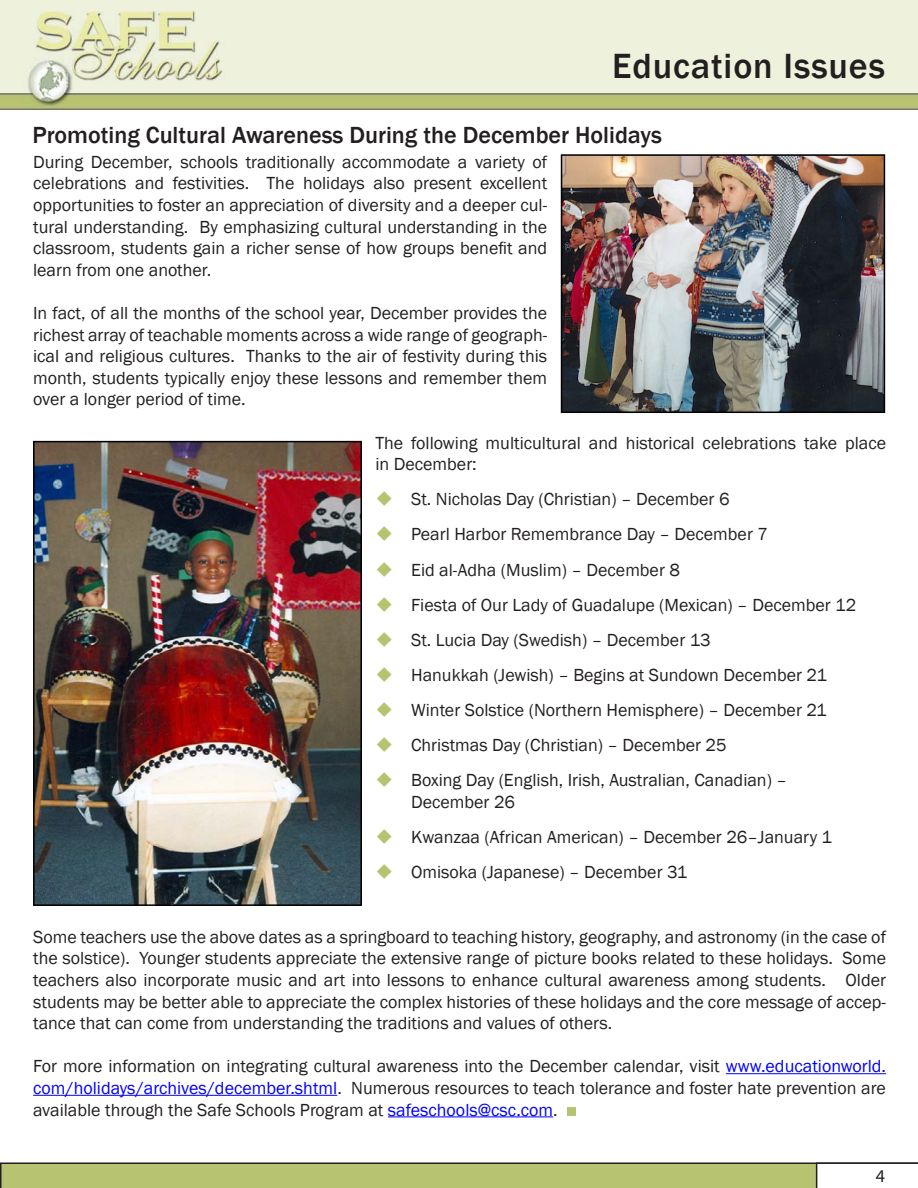
<style>
.page{position:relative;width:918px;height:1188px;background:#fff}
.page>*{position:absolute;margin:0;border:0;box-sizing:border-box;transform-origin:0 0}
.Sub_Page_Section_Hea{font:500 36px "Franklin Gothic";letter-spacing:.025em;color:#231f20}
.Article_Title{font:500 24px "Franklin Gothic";color:#231f20}
.Newsletter_body_text{font:18px/21.6px "Franklin Gothic";color:#231f20;text-align:justify}
.Text_Bullets{font:18px/21.6px "Franklin Gothic";color:#231f20}
.t1{font:18px "Myriad Pro";color:#231f20}
.s1{color:#b8c372}
.s2{color:#00f}
</style>
<div class="page">
<img style="left:0;top:0;width:918px;height:111px">
<svg style="left:0;top:1162px;width:918px;height:26px;background:#b7bf7d"></svg>
<hr style="left:726px;top:1073px;width:160px;height:1px;background:#00f">
<hr style="left:33px;top:1095px;width:304px;height:1px;background:#00f">
<hr style="left:388px;top:1116px;width:165px;height:1px;background:#00f">
<div style="left:567px;top:1107px;width:9px;height:9px;background:#b8c372"></div>
<img style="left:36px;top:444px;width:323px;height:459px">
<div style="left:33px;top:441px;width:329px;height:465px;border:2px solid #000"></div>
<img style="left:564px;top:157px;width:318px;height:253px">
<div style="left:561px;top:154px;width:324px;height:259px;border:2px solid #000"></div>
<p class="Sub_Page_Section_Hea" style="left:612px;top:44px;width:274px">Education Issues</p>
<p class="Article_Title" style="left:32px;top:120px;width:631px">Promoting Cultural Awareness During the December Holidays</p>
<p class="Newsletter_body_text" style="left:33px;top:151px;width:516px">During December, schools traditionally accommodate a variety of celebrations and festivities. The holidays also present excellent opportunities to foster an appreciation of diversity and a deeper cul&shy;tural understanding. By emphasizing cultural understanding in the classroom, students gain a richer sense of how groups benefit and learn from one another.</p>
<p class="Newsletter_body_text" style="left:33px;top:303px;width:516px">In fact, of all the months of the school year, December provides the richest array of teachable moments across a wide range of geograph&shy;ical and religious cultures. Thanks to the air of festivity during this month, students typically enjoy these lessons and remember them over a longer period of time.</p>
<p class="Newsletter_body_text" style="left:375px;top:432px;width:512px">The following multicultural and historical celebrations take place in December:</p>
<p class="Text_Bullets" style="left:375px;top:489px;width:356px"><span class="s1">◆</span> St. Nicholas Day (Christian) – December 6</p>
<p class="Text_Bullets" style="left:375px;top:524px;width:394px"><span class="s1">◆</span> Pearl Harbor Remembrance Day – December 7</p>
<p class="Text_Bullets" style="left:375px;top:559px;width:306px"><span class="s1">◆</span> Eid al-Adha (Muslim) – December 8</p>
<p class="Text_Bullets" style="left:375px;top:594px;width:482px"><span class="s1">◆</span> Fiesta of Our Lady of Guadalupe (Mexican) – December 12</p>
<p class="Text_Bullets" style="left:375px;top:629px;width:337px"><span class="s1">◆</span> St. Lucia Day (Swedish) – December 13</p>
<p class="Text_Bullets" style="left:375px;top:664px;width:453px"><span class="s1">◆</span> Hanukkah (Jewish) – Begins at Sundown December 21</p>
<p class="Text_Bullets" style="left:375px;top:700px;width:453px"><span class="s1">◆</span> Winter Solstice (Northern Hemisphere) – December 21</p>
<p class="Text_Bullets" style="left:375px;top:735px;width:353px"><span class="s1">◆</span> Christmas Day (Christian) – December 25</p>
<p class="Text_Bullets" style="left:411px;top:770px;width:377px;text-indent:-36px"><span class="s1">◆</span> Boxing Day (English, Irish, Australian, Canadian) –<br>December 26</p>
<p class="Text_Bullets" style="left:375px;top:826px;width:458px"><span class="s1">◆</span> Kwanzaa (African American) – December 26–January 1</p>
<p class="Text_Bullets" style="left:375px;top:862px;width:313px"><span class="s1">◆</span> Omisoka (Japanese) – December 31</p>
<p class="Newsletter_body_text" style="left:33px;top:926px;width:854px">Some teachers use the above dates as a springboard to teaching history, geography, and astronomy (in the case of the solstice). Younger students appreciate the extensive range of picture books related to these holidays. Some teachers also incorporate music and art into lessons to enhance cultural awareness among students. Older students may be better able to appreciate the complex histories of these holidays and the core message of accep&shy;tance that can come from understanding the traditions and values of others.</p>
<p class="Newsletter_body_text" style="left:33px;top:1056px;width:854px">For more information on integrating cultural awareness into the December calendar, visit <span class="s2">www.educationworld. com/holidays/archives/december.shtml</span>. Numerous resources to teach tolerance and foster hate prevention are available through the Safe Schools Program at <span class="s2">safeschools@csc.com</span>.</p>
<p class="t1" style="left:876px;top:1165px;width:11px">4</p>
</div>
